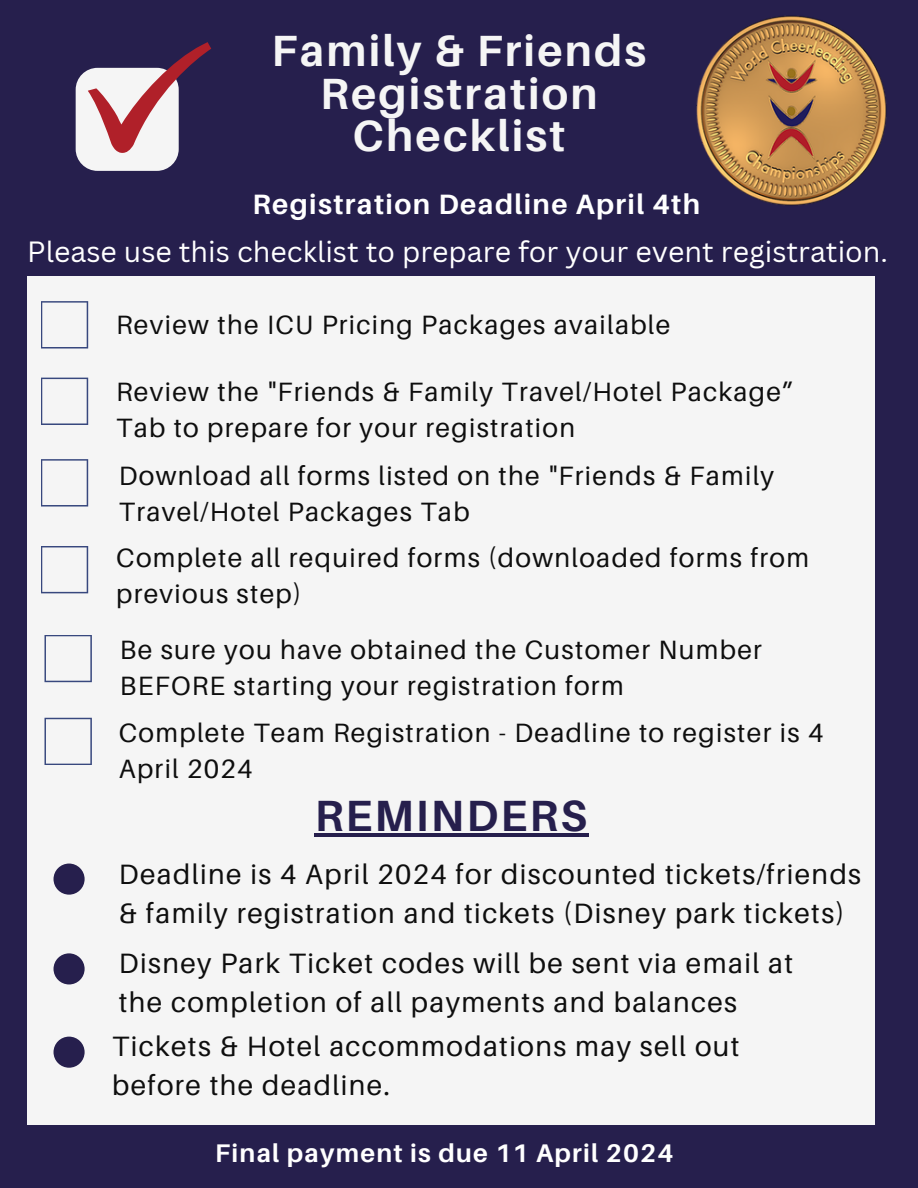
<style>
.page{position:relative;width:918px;height:1188px;background:#261f4d}
.page>*{position:absolute;margin:0;border:0;box-sizing:border-box;transform-origin:0 0}
.t1{font:700 43.8px/42.8px "Aileron";letter-spacing:.05em;color:#f5f5f5;text-align:center}
.t2{font:700 43.8px "Aileron";letter-spacing:.05em;color:#261f4d}
.t3{font:28.5px "Canva Sans";color:#fff}
.t4{font:28.05px/39.2px "Aileron";letter-spacing:.05em;color:#0e0e0e}
.t5{font:700 28.05px "Aileron";letter-spacing:.05em;color:#fff}
.t6{font:26.55px/36px "Aileron";letter-spacing:.05em;color:#0e0e0e}
.t7{font:700 25.5px "Aileron";letter-spacing:.05em;color:#fff}
</style>
<div class="page">
<svg style="left:76px;top:42px;width:135px;height:128px"></svg>
<img style="left:696px;top:15px;width:191px;height:191px">
<div style="left:27px;top:277px;width:847px;height:848px;background:#f5f5f5"></div>
<svg style="left:41px;top:301px;width:47px;height:48px"></svg>
<svg style="left:41px;top:459px;width:47px;height:48px"></svg>
<svg style="left:41px;top:546px;width:47px;height:47px"></svg>
<svg style="left:45px;top:635px;width:47px;height:47px"></svg>
<svg style="left:45px;top:718px;width:47px;height:47px"></svg>
<svg style="left:41px;top:378px;width:47px;height:47px"></svg>
<div style="left:54px;top:953px;width:31px;height:31px;background:#261f4d;border-radius:50%"></div>
<div style="left:54px;top:1037px;width:31px;height:31px;background:#261f4d;border-radius:50%"></div>
<div style="left:54px;top:864px;width:31px;height:31px;background:#261f4d;border-radius:50%"></div>
<hr style="left:315px;top:834px;width:274px;height:3px;background:#261f4d">
<p class="t1" style="left:272px;top:28px;width:376px">Family &amp; Friends</p>
<p class="t1" style="left:320px;top:71px;width:279px">Registration<br>Checklist</p>
<p class="t5" style="left:252px;top:186px;width:449px">Registration Deadline April 4th</p>
<p class="t3" style="left:27px;top:232px;width:862px">Please use this checklist to prepare for your event registration.</p>
<p class="t6" style="left:116px;top:306px;width:556px">Review the ICU Pricing Packages available</p>
<p class="t6" style="left:116px;top:373px;width:679px">Review the "Friends &amp; Family Travel/Hotel Package”</p>
<p class="t6" style="left:116px;top:409px;width:461px">Tab to prepare for your registration</p>
<p class="t6" style="left:119px;top:457px;width:657px">Download all forms listed on the "Friends &amp; Family<br>Travel/Hotel Packages Tab</p>
<p class="t6" style="left:116px;top:539px;width:694px">Complete all required forms (downloaded forms from previous step)</p>
<p class="t6" style="left:120px;top:631px;width:644px">Be sure you have obtained the Customer Number<br>BEFORE starting your registration form</p>
<p class="t6" style="left:119px;top:714px;width:706px">Complete Team Registration - Deadline to register is 4<br>April 2024</p>
<p class="t2" style="left:315px;top:789px;width:274px">REMINDERS</p>
<p class="t4" style="left:119px;top:854px;width:744px">Deadline is 4 April 2024 for discounted tickets/friends &amp; family registration and tickets (Disney park tickets)</p>
<p class="t4" style="left:119px;top:943px;width:676px">Disney Park Ticket codes will be sent via email at the completion of all payments and balances</p>
<p class="t4" style="left:112px;top:1026px;width:629px">Tickets &amp; Hotel accommodations may sell out before the deadline.</p>
<p class="t7" style="left:215px;top:1137px;width:460px">Final payment is due 11 April 2024</p>
</div>
